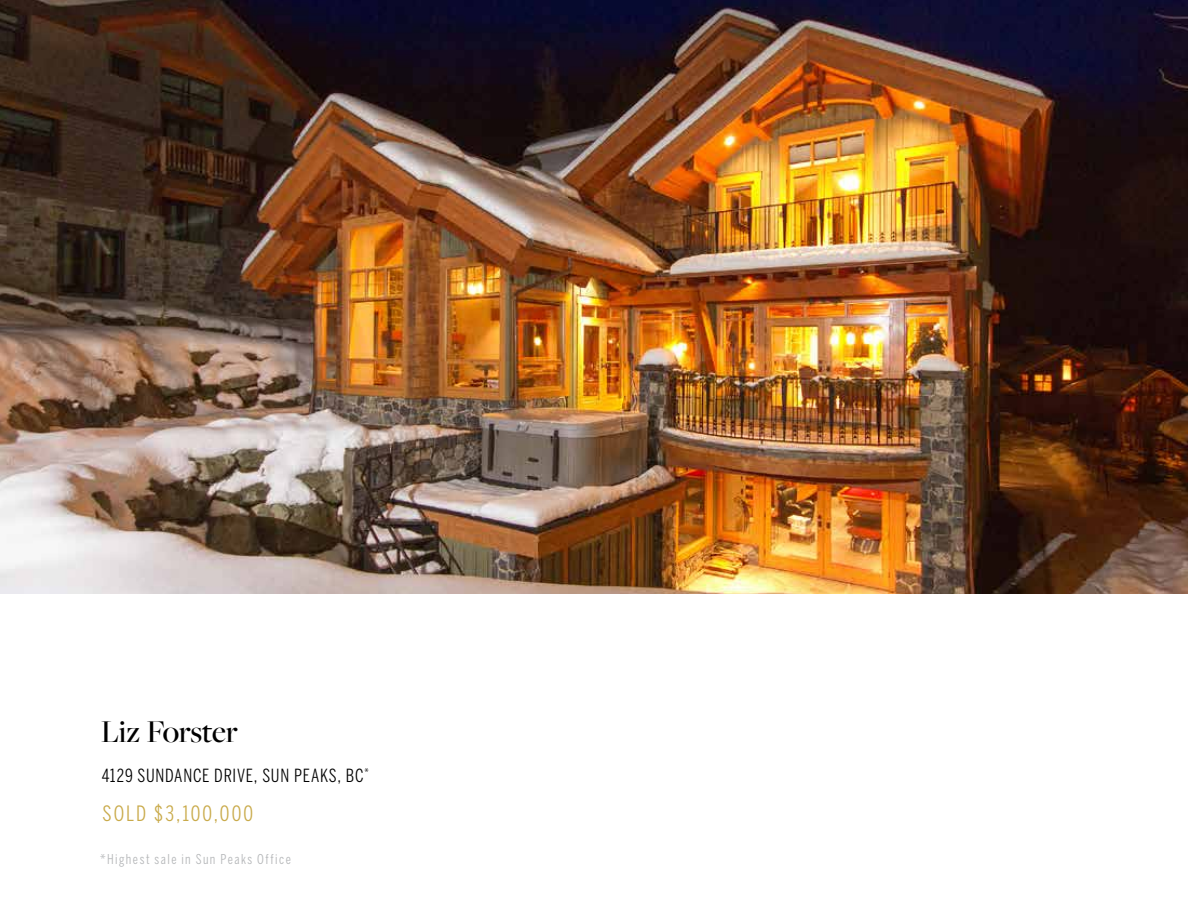
<style>
.page{position:relative;width:1188px;height:918px;background:#fff}
.page>*{position:absolute;margin:0;border:0;box-sizing:border-box;transform-origin:0 0}
.t1{font:500 33px "Freight Big Pro";letter-spacing:-.015em;color:#000}
.t2{font:21px "Benton Sans Compressed";letter-spacing:.095em;color:#c9aa4a}
.t3{font:18px "Benton Sans Compressed";letter-spacing:.045em;color:#000}
.t4{font:13.5px "Benton Sans Compressed";letter-spacing:.11em;color:#b4b6b8}
</style>
<div class="page">
<img style="left:0;top:0;width:1188px;height:594px">
<h1 class="t1" style="left:101px;top:710px;width:138px">Liz Forster</h1>
<p class="t3" style="left:102px;top:764px;width:269px">4129 SUNDANCE DRIVE, SUN PEAKS, BC<sup>*</sup></p>
<p class="t2" style="left:103px;top:801px;width:152px">SOLD $3,100,000</p>
<p class="t4" style="left:100px;top:851px;width:192px">*Highest sale in Sun Peaks Office</p>
</div>
